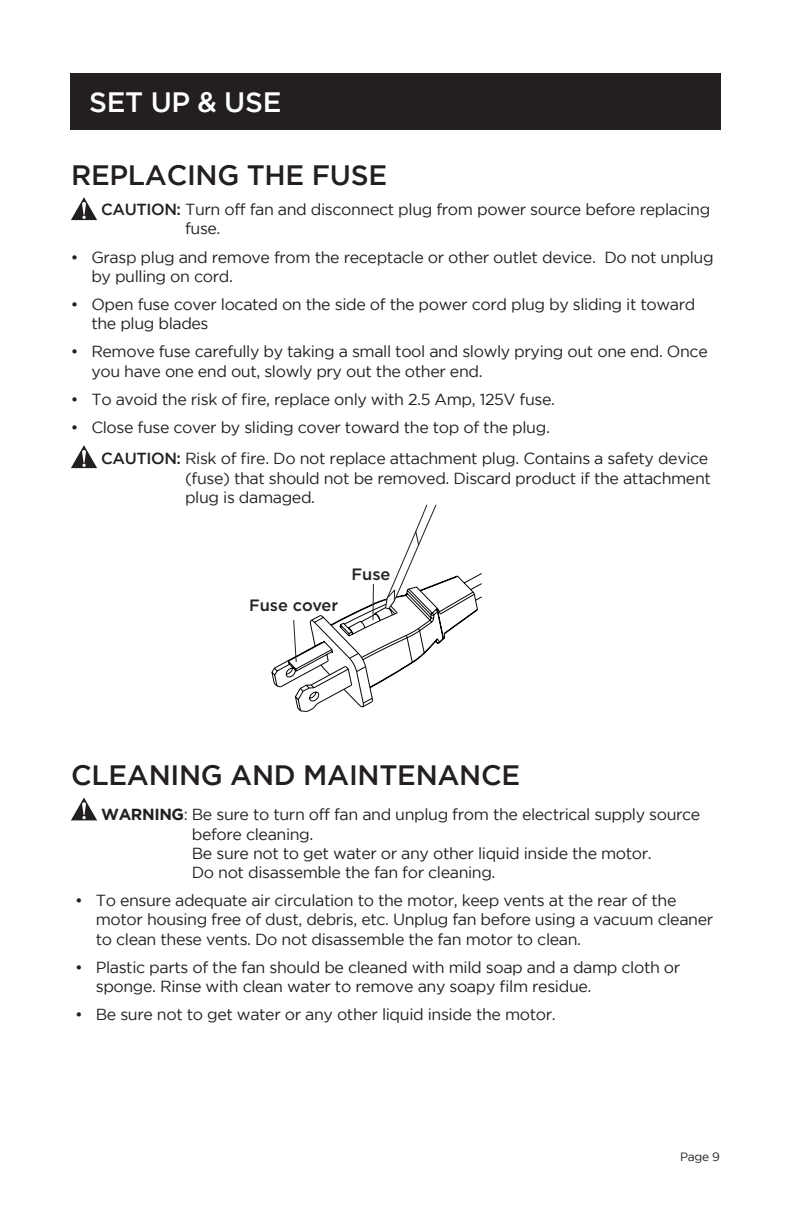
<style>
.page{position:relative;width:792px;height:1224px;background:#fff}
.page>*{position:absolute;margin:0;border:0;box-sizing:border-box;transform-origin:0 0}
.List_Style{font:500 28px "Gotham";letter-spacing:-.01em;color:#231f20}
.t1{font:500 28px "Gotham";letter-spacing:-.01em;color:#fff}
.t2{font:500 16.4px "Gotham";color:#231f20}
.List_Style-2{font:16px/19.2px "Gotham";letter-spacing:-.025em;color:#231f20}
.t3{font:12px "Gotham";color:#231f20}
.s1{font-weight:500}
.s2{font-weight:700}
</style>
<div class="page">
<div style="left:71px;top:73px;width:650px;height:57px;background:#231f20"></div>
<svg style="left:71px;top:197px;width:26px;height:23px"></svg>
<svg style="left:71px;top:445px;width:26px;height:23px"></svg>
<svg style="left:71px;top:798px;width:26px;height:22px"></svg>
<svg style="left:272px;top:505px;width:210px;height:207px"></svg>
<hr style="left:373px;top:584px;width:1px;height:36px;background:#231f20">
<p class="t1" style="left:89px;top:86px;width:194px">SET UP &amp; USE</p>
<p class="List_Style" style="left:71px;top:159px;width:317px">REPLACING THE FUSE</p>
<p class="List_Style-2" style="left:185px;top:200px;width:527px;text-indent:-84px"><span class="s1">CAUTION:</span> Turn off fan and disconnect plug from power source before replacing fuse.</p>
<p class="List_Style-2" style="left:91px;top:247px;width:624px;text-indent:-20px">• Grasp plug and remove from the receptacle or other outlet device. Do not unplug by pulling on cord.</p>
<p class="List_Style-2" style="left:91px;top:295px;width:606px;text-indent:-20px">• Open fuse cover located on the side of the power cord plug by sliding it toward the plug blades</p>
<p class="List_Style-2" style="left:91px;top:342px;width:618px;text-indent:-20px">• Remove fuse carefully by taking a small tool and slowly prying out one end. Once you have one end out, slowly pry out the other end.</p>
<p class="List_Style-2" style="left:71px;top:389px;width:486px">• To avoid the risk of fire, replace only with 2.5 Amp, 125V fuse.</p>
<p class="List_Style-2" style="left:71px;top:418px;width:481px">• Close fuse cover by sliding cover toward the top of the plug.</p>
<p class="List_Style-2" style="left:185px;top:449px;width:527px;text-indent:-84px"><span class="s1">CAUTION:</span> Risk of fire. Do not replace attachment plug. Contains a safety device (fuse) that should not be removed. Discard product if the attachment plug is damaged.</p>
<p class="t2" style="left:249px;top:594px;width:91px">Fuse cover</p>
<p class="t2" style="left:352px;top:564px;width:41px">Fuse</p>
<p class="List_Style" style="left:71px;top:760px;width:451px">CLEANING AND MAINTENANCE</p>
<p class="List_Style-2" style="left:192px;top:805px;width:510px;text-indent:-91px"><span class="s2">WARNING</span>: Be sure to turn off fan and unplug from the electrical supply source before cleaning.<br>Be sure not to get water or any other liquid inside the motor.<br>Do not disassemble the fan for cleaning.</p>
<p class="List_Style-2" style="left:96px;top:891px;width:619px;text-indent:-20px">• To ensure adequate air circulation to the motor, keep vents at the rear of the motor housing free of dust, debris, etc. Unplug fan before using a vacuum cleaner to clean these vents. Do not disassemble the fan motor to clean.</p>
<p class="List_Style-2" style="left:96px;top:957px;width:586px;text-indent:-20px">• Plastic parts of the fan should be cleaned with mild soap and a damp cloth or sponge. Rinse with clean water to remove any soapy film residue.</p>
<p class="List_Style-2" style="left:75px;top:1005px;width:482px">• Be sure not to get water or any other liquid inside the motor.</p>
<p class="t3" style="left:680px;top:1150px;width:41px">Page 9</p>
</div>
